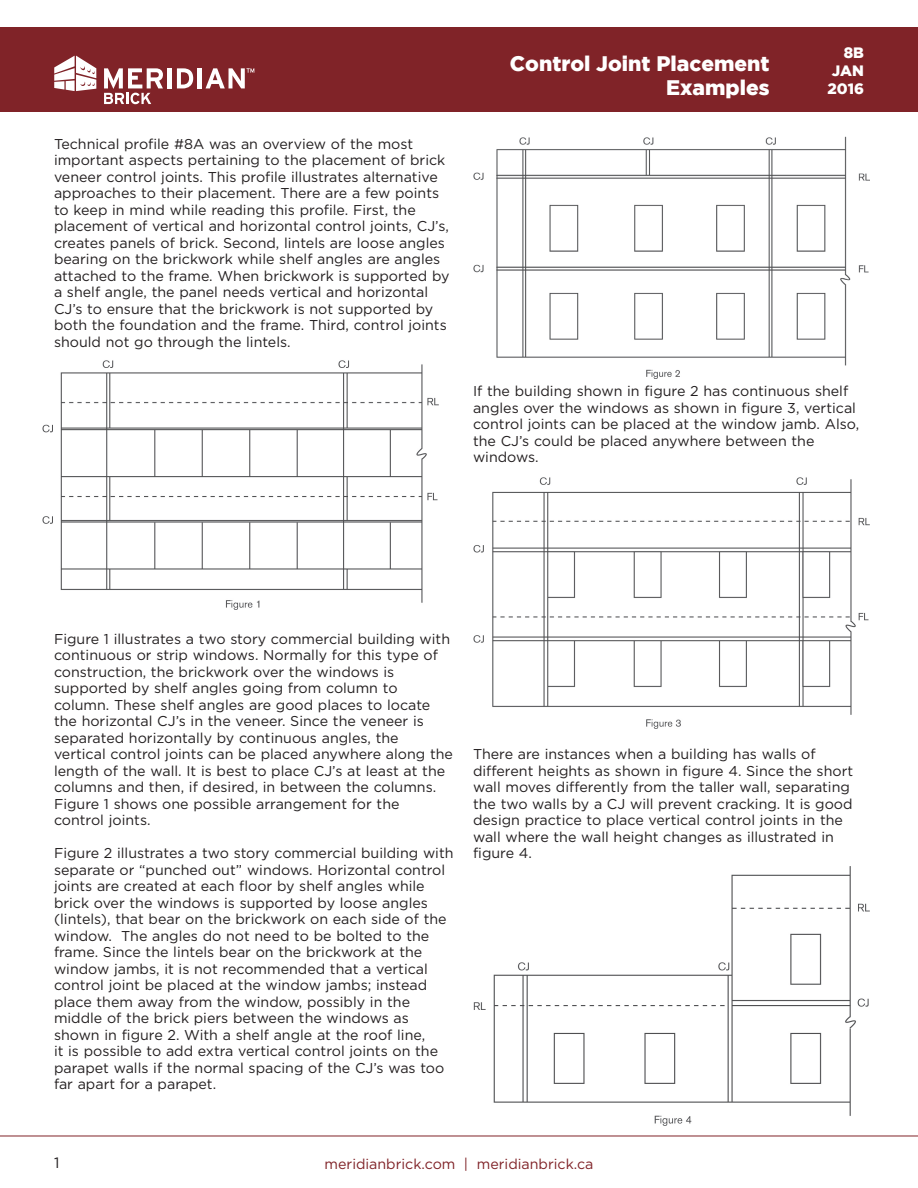
<style>
.page{position:relative;width:918px;height:1188px;background:#fff}
.page>*{position:absolute;margin:0;border:0;box-sizing:border-box;transform-origin:0 0}
.t1{font:900 21px/24px "Gotham";color:#fff;text-align:right}
.t2{font:900 15px/18px "Gotham";color:#fff;text-align:justify}
.t3{font:15px "Gotham";color:#231f20}
.t4{font:14.25px/16.5px "Gotham";color:#231f20}
.t5{font:14.25px "Gotham";color:#802328}
</style>
<div class="page">
<div style="left:0;top:28px;width:918px;height:84px;background:#802328"></div>
<hr style="left:0;top:1136px;width:918px;height:1px;background:#802328">
<svg style="left:54px;top:56px;width:42px;height:35px"></svg>
<svg style="left:104px;top:68px;width:59px;height:36px"></svg>
<hr style="left:167px;top:68px;width:4px;height:20px;background:#fff">
<svg style="left:177px;top:68px;width:16px;height:20px"></svg>
<hr style="left:198px;top:68px;width:4px;height:20px;background:#fff">
<svg style="left:206px;top:68px;width:48px;height:20px"></svg>
<img style="left:42px;top:360px;width:396px;height:250px">
<img style="left:473px;top:137px;width:396px;height:241px">
<img style="left:473px;top:477px;width:396px;height:252px">
<img style="left:473px;top:866px;width:396px;height:259px">
<p class="t4" style="left:54px;top:135px;width:397px">Technical profile #8A was an overview of the most important aspects pertaining to the placement of brick veneer control joints. This profile illustrates alternative approaches to their placement. There are a few points to keep in mind while reading this profile. First, the placement of vertical and horizontal control joints, CJ’s, creates panels of brick. Second, lintels are loose angles bearing on the brickwork while shelf angles are angles attached to the frame. When brickwork is supported by a shelf angle, the panel needs vertical and horizontal CJ’s to ensure that the brickwork is not supported by both the foundation and the frame. Third, control joints should not go through the lintels.</p>
<h1 class="t1" style="left:510px;top:51px;width:261px">Control Joint Placement<br>Examples</h1>
<p class="t2" style="left:827px;top:43px;width:38px;text-indent:16px">8B JAN 2016</p>
<p class="t4" style="left:473px;top:383px;width:388px">If the building shown in figure 2 has continuous shelf angles over the windows as shown in figure 3, vertical control joints can be placed at the window jamb. Also, the CJ’s could be placed anywhere between the windows.</p>
<p class="t4" style="left:54px;top:630px;width:401px">Figure 1 illustrates a two story commercial building with continuous or strip windows. Normally for this type of construction, the brickwork over the windows is supported by shelf angles going from column to column. These shelf angles are good places to locate the horizontal CJ’s in the veneer. Since the veneer is separated horizontally by continuous angles, the vertical control joints can be placed anywhere along the length of the wall. It is best to place CJ’s at least at the columns and then, if desired, in between the columns.<br>Figure 1 shows one possible arrangement for the control joints.</p>
<p class="t4" style="left:54px;top:845px;width:401px">Figure 2 illustrates a two story commercial building with separate or “punched out” windows. Horizontal control joints are created at each floor by shelf angles while brick over the windows is supported by loose angles (lintels), that bear on the brickwork on each side of the window. The angles do not need to be bolted to the frame. Since the lintels bear on the brickwork at the window jambs, it is not recommended that a vertical control joint be placed at the window jambs; instead place them away from the window, possibly in the middle of the brick piers between the windows as shown in figure 2. With a shelf angle at the roof line,<br>it is possible to add extra vertical control joints on the parapet walls if the normal spacing of the CJ’s was too far apart for a parapet.</p>
<p class="t4" style="left:473px;top:746px;width:382px">There are instances when a building has walls of different heights as shown in figure 4. Since the short wall moves differently from the taller wall, separating the two walls by a CJ will prevent cracking. It is good design practice to place vertical control joints in the wall where the wall height changes as illustrated in figure 4.</p>
<p class="t3" style="left:54px;top:1155px;width:7px">1</p>
<p class="t5" style="left:325px;top:1156px;width:270px">meridianbrick.com | meridianbrick.ca</p>
</div>
